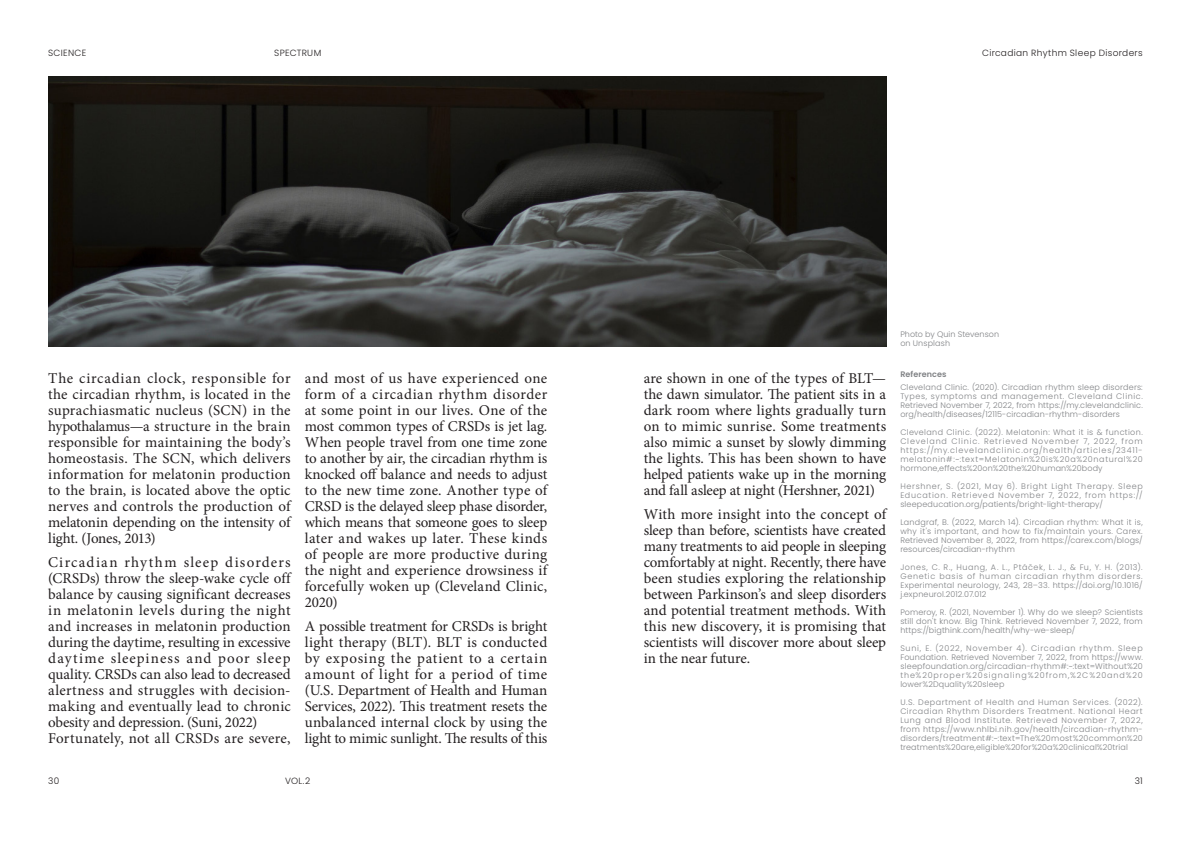
<style>
.page{position:relative;width:1191px;height:842px;background:#fff}
.page>*{position:absolute;margin:0;border:0;box-sizing:border-box;transform-origin:0 0}
.Body_style{font:15px/16px "Minion Pro";color:#231f20;text-align:justify}
.Page_N_style_R{font:300 9px "Poppins";letter-spacing:.035em;color:#231f20}
.Page_N_style_L{font:300 9px "Poppins";letter-spacing:.03em;color:#231f20}
.Reference_style_L{font:300 8px/9px "Poppins";letter-spacing:.015em;color:#808285;text-align:justify}
.Reference_style_L-2{font:600 8px "Poppins";letter-spacing:.015em;color:#808285}
</style>
<div class="page">
<img style="left:48px;top:77px;width:838px;height:270px">
<p class="Page_N_style_L" style="left:48px;top:47px;width:40px">SCIENCE</p>
<p class="Page_N_style_R" style="left:274px;top:47px;width:48px">SPECTRUM</p>
<p class="Page_N_style_R" style="left:982px;top:47px;width:162px">Circadian Rhythm Sleep Disorders</p>
<p class="Body_style" style="left:48px;top:370px;width:244px">The circadian clock, responsible for the circadian rhythm, is located in the suprachiasmatic nucleus (SCN) in the hypothalamus—a structure in the brain responsible for maintaining the body’s homeostasis. The SCN, which delivers information for melatonin production to the brain, is located above the optic nerves and controls the production of melatonin depending on the intensity of light. (Jones, 2013)</p>
<p class="Body_style" style="left:48px;top:554px;width:244px">Circadian rhythm sleep disorders (CRSDs) throw the sleep-wake cycle off balance by causing significant decreases in melatonin levels during the night and increases in melatonin production during the daytime, resulting in excessive daytime sleepiness and poor sleep quality. CRSDs can also lead to decreased alertness and struggles with decision&shy;making and eventually lead to chronic obesity and depression. (Suni, 2022)</p>
<p class="Body_style" style="left:48px;top:730px;width:244px">Fortunately, not all CRSDs are severe,</p>
<p class="Body_style" style="left:305px;top:370px;width:244px">and most of us have experienced one form of a circadian rhythm disorder at some point in our lives. One of the most common types of CRSDs is jet lag.<br>When people travel from one time zone to another by air, the circadian rhythm is knocked off balance and needs to adjust to the new time zone. Another type of CRSD is the delayed sleep phase disorder, which means that someone goes to sleep later and wakes up later. These kinds of people are more productive during the night and experience drowsiness if forcefully woken up (Cleveland Clinic, 2020)</p>
<p class="Body_style" style="left:305px;top:618px;width:244px">A possible treatment for CRSDs is bright light therapy (BLT). BLT is conducted by exposing the patient to a certain amount of light for a period of time (U.S. Department of Health and Human Services, 2022). This treatment resets the unbalanced internal clock by using the light to mimic sunlight. The results of this</p>
<p class="Body_style" style="left:643px;top:370px;width:244px">are shown in one of the types of BLT— the dawn simulator. The patient sits in a dark room where lights gradually turn on to mimic sunrise. Some treatments also mimic a sunset by slowly dimming the lights. This has been shown to have helped patients wake up in the morning and fall asleep at night (Hershner, 2021)</p>
<p class="Body_style" style="left:643px;top:506px;width:244px">With more insight into the concept of sleep than before, scientists have created many treatments to aid people in sleeping comfortably at night. Recently, there have been studies exploring the relationship between Parkinson’s and sleep disorders and potential treatment methods. With this new discovery, it is promising that scientists will discover more about sleep in the near future.</p>
<p class="Reference_style_L" style="left:900px;top:329px;width:100px">Photo by Quin Stevenson</p>
<p class="Reference_style_L" style="left:900px;top:338px;width:51px">on Unsplash</p>
<p class="Reference_style_L-2" style="left:900px;top:370px;width:48px">References</p>
<p class="Reference_style_L" style="left:900px;top:383px;width:244px">Cleveland Clinic. (2020). Circadian rhythm sleep disorders:<br>Types, symptoms and management. Cleveland Clinic.<br>Retrieved November 7, 2022, from https://my.clevelandclinic. org/health/diseases/12115-circadian-rhythm-disorders</p>
<p class="Reference_style_L" style="left:900px;top:428px;width:244px">Cleveland Clinic. (2022). Melatonin: What it is &amp; function.<br>Cleveland Clinic. Retrieved November 7, 2022, from https://my.clevelandclinic.org/health/articles/23411- melatonin#:~:text=Melatonin%20is%20a%20natural%20 hormone,effects%20on%20the%20human%20body</p>
<p class="Reference_style_L" style="left:900px;top:482px;width:244px">Hershner, S. (2021, May 6). Bright Light Therapy. Sleep Education. Retrieved November 7, 2022, from https:// sleepeducation.org/patients/bright-light-therapy/</p>
<p class="Reference_style_L" style="left:900px;top:518px;width:244px">Landgraf, B. (2022, March 14). Circadian rhythm: What it is, why it's important, and how to fix/maintain yours. Carex.<br>Retrieved November 8, 2022, from https://carex.com/blogs/ resources/circadian-rhythm</p>
<p class="Reference_style_L" style="left:900px;top:563px;width:244px">Jones, C. R., Huang, A. L., Ptáček, L. J., &amp; Fu, Y. H. (2013).<br>Genetic basis of human circadian rhythm disorders.<br>Experimental neurology, 243, 28–33. https://doi.org/10.1016/ j.expneurol.2012.07.012</p>
<p class="Reference_style_L" style="left:900px;top:608px;width:244px">Pomeroy, R. (2021, November 1). Why do we sleep? Scientists still don't know. Big Think. Retrieved November 7, 2022, from https://bigthink.com/health/why-we-sleep/</p>
<p class="Reference_style_L" style="left:900px;top:644px;width:244px">Suni, E. (2022, November 4). Circadian rhythm. Sleep Foundation. Retrieved November 7, 2022, from https://www. sleepfoundation.org/circadian-rhythm#:~:text=Without%20 the%20proper%20signaling%20from,%2C%20and%20 lower%2Dquality%20sleep</p>
<p class="Reference_style_L" style="left:900px;top:698px;width:244px">U.S. Department of Health and Human Services. (2022).<br>Circadian Rhythm Disorders Treatment. National Heart Lung and Blood Institute. Retrieved November 7, 2022, from https://www.nhlbi.nih.gov/health/circadian-rhythm&shy;disorders/treatment#:~:text=The%20most%20common%20 treatments%20are,eligible%20for%20a%20clinical%20trial</p>
<p class="Page_N_style_R" style="left:48px;top:775px;width:13px">30</p>
<p class="Page_N_style_R" style="left:285px;top:775px;width:27px">VOL.2</p>
<p class="Page_N_style_R" style="left:1134px;top:775px;width:10px">31</p>
</div>
